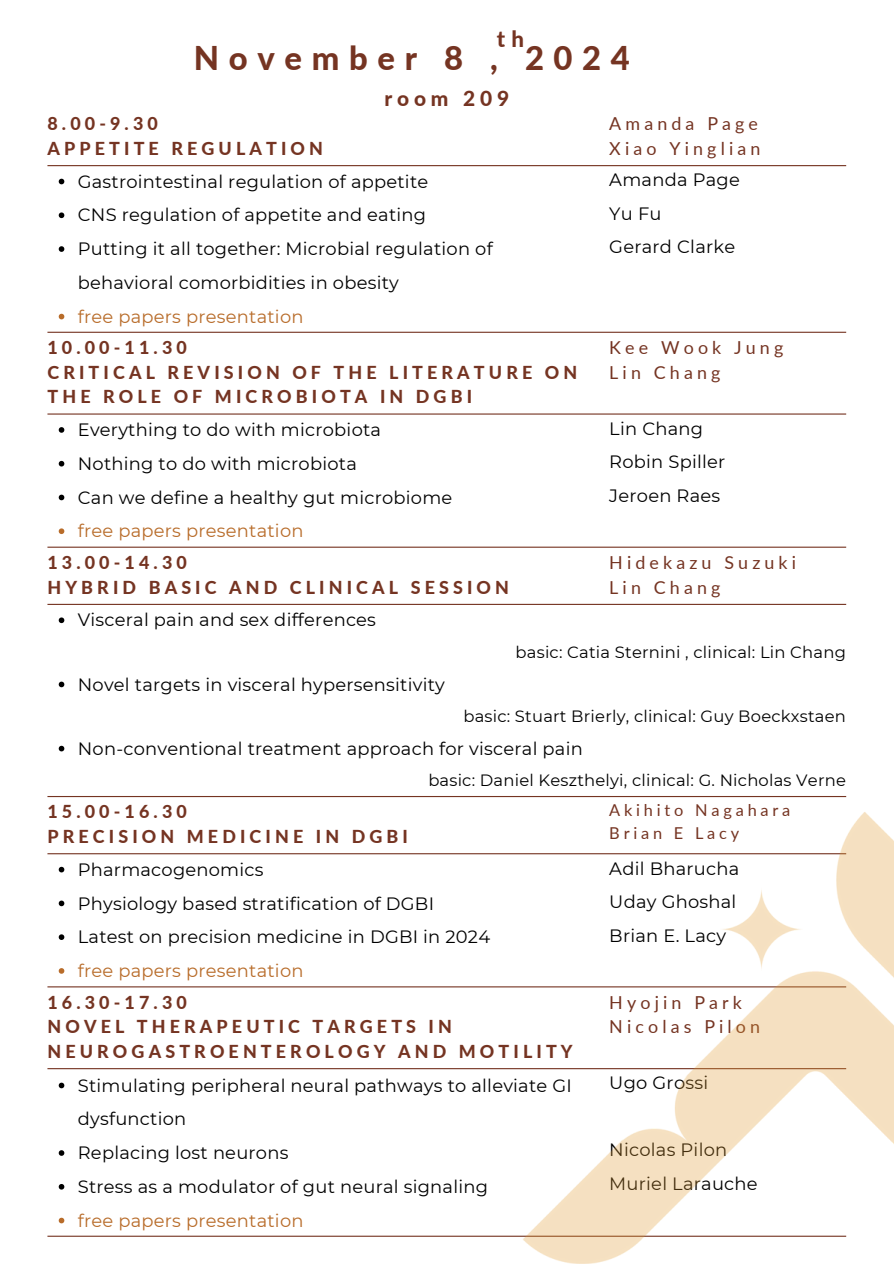
<style>
.page{position:relative;width:894px;height:1264px;background:#fff}
.page>*{position:absolute;margin:0;border:0;box-sizing:border-box;transform-origin:0 0}
.t1{font:800 32.7px "Lato";letter-spacing:.295em;color:#753422}
.t2{font:800 22.2px "Lato";color:#753422}
.t3{font:800 20.85px "Lato";letter-spacing:.23em;color:#753422}
.t4{font:17.85px/33.8px "Montserrat";letter-spacing:.015em;color:#000}
.t5{font:800 17.85px/24.6px "Lato";letter-spacing:.23em;color:#753422}
.t6{font:17.85px "Montserrat";letter-spacing:.015em;color:#b86c2a}
.t7{font:17.85px "Lato";letter-spacing:.23em;color:#753422}
.t8{font:16.35px "Montserrat";letter-spacing:.015em;color:#000}
.t9{font:16.35px "Lato";letter-spacing:.23em;color:#753422}
</style>
<div class="page">
<hr style="left:47px;top:332px;width:798px;height:1px;background:#753422">
<hr style="left:47px;top:165px;width:798px;height:1px;background:#753422">
<svg style="left:59px;top:179px;width:5px;height:5px"></svg>
<svg style="left:59px;top:212px;width:5px;height:6px"></svg>
<svg style="left:59px;top:246px;width:5px;height:6px"></svg>
<svg style="left:59px;top:314px;width:5px;height:5px"></svg>
<hr style="left:47px;top:546px;width:798px;height:1px;background:#753422">
<hr style="left:47px;top:413px;width:798px;height:1px;background:#753422">
<svg style="left:59px;top:427px;width:5px;height:6px"></svg>
<svg style="left:59px;top:461px;width:5px;height:5px"></svg>
<svg style="left:59px;top:494px;width:5px;height:6px"></svg>
<svg style="left:59px;top:528px;width:5px;height:6px"></svg>
<hr style="left:47px;top:796px;width:798px;height:1px;background:#753422">
<hr style="left:47px;top:604px;width:798px;height:1px;background:#753422">
<svg style="left:59px;top:617px;width:5px;height:6px"></svg>
<svg style="left:59px;top:681px;width:5px;height:6px"></svg>
<svg style="left:59px;top:745px;width:5px;height:6px"></svg>
<hr style="left:47px;top:986px;width:798px;height:1px;background:#753422">
<hr style="left:47px;top:853px;width:798px;height:1px;background:#753422">
<svg style="left:59px;top:866px;width:5px;height:6px"></svg>
<svg style="left:59px;top:900px;width:5px;height:6px"></svg>
<svg style="left:59px;top:934px;width:5px;height:6px"></svg>
<svg style="left:59px;top:968px;width:5px;height:5px"></svg>
<hr style="left:47px;top:1068px;width:798px;height:1px;background:#753422">
<svg style="left:59px;top:1082px;width:5px;height:6px"></svg>
<svg style="left:59px;top:1150px;width:5px;height:5px"></svg>
<svg style="left:59px;top:1184px;width:5px;height:5px"></svg>
<svg style="left:59px;top:1217px;width:5px;height:6px"></svg>
<hr style="left:47px;top:1235px;width:798px;height:1px;background:#753422">
<img style="left:484px;top:796px;width:409px;height:467px">
<p class="t2" style="left:496px;top:25px;width:29px">t h</p>
<p class="t1" style="left:194px;top:38px;width:437px">November 8 , 2024</p>
<h3 class="t5" style="left:47px;top:111px;width:277px">8.00-9.30<br>APPETITE REGULATION</h3>
<h2 class="t3" style="left:384px;top:86px;width:126px">room 209</h2>
<p class="t4" style="left:78px;top:164px;width:352px">Gastrointestinal regulation of appetite</p>
<p class="t4" style="left:78px;top:198px;width:350px">CNS regulation of appetite and eating</p>
<p class="t4" style="left:78px;top:232px;width:416px">Putting it all together: Microbial regulation of behavioral comorbidities in obesity</p>
<p class="t6" style="left:78px;top:305px;width:227px">free papers presentation</p>
<h3 class="t5" style="left:47px;top:335px;width:531px">10.00-11.30<br>CRITICAL REVISION OF THE LITERATURE ON<br>THE ROLE OF MICROBIOTA IN DGBI</h3>
<p class="t4" style="left:78px;top:413px;width:305px">Everything to do with microbiota</p>
<p class="t4" style="left:78px;top:446px;width:280px">Nothing to do with microbiota</p>
<p class="t4" style="left:78px;top:480px;width:376px">Can we define a healthy gut microbiome</p>
<p class="t6" style="left:78px;top:520px;width:227px">free papers presentation</p>
<h3 class="t5" style="left:47px;top:550px;width:463px">13.00-14.30<br>HYBRID BASIC AND CLINICAL SESSION</h3>
<p class="t4" style="left:78px;top:603px;width:299px">Visceral pain and sex differences</p>
<h1 class="t7" style="left:609px;top:113px;width:150px">Amanda Page</h1>
<h2 class="t7" style="left:609px;top:137px;width:152px">Xiao Yinglian</h2>
<p class="t4" style="left:609px;top:163px;width:132px">Amanda Page</p>
<p class="t4" style="left:609px;top:197px;width:54px">Yu Fu</p>
<p class="t4" style="left:609px;top:230px;width:127px">Gerard Clarke</p>
<p class="t7" style="left:609px;top:336px;width:175px">Kee Wook Jung</p>
<p class="t7" style="left:609px;top:361px;width:113px">Lin Chang</p>
<p class="t4" style="left:609px;top:411px;width:95px">Lin Chang</p>
<p class="t4" style="left:609px;top:445px;width:118px">Robin Spiller</p>
<p class="t4" style="left:609px;top:478px;width:112px">Jeroen Raes</p>
<p class="t7" style="left:609px;top:551px;width:188px">Hidekazu Suzuki</p>
<p class="t7" style="left:609px;top:576px;width:113px">Lin Chang</p>
<p class="t4" style="left:78px;top:667px;width:368px">Novel targets in visceral hypersensitivity</p>
<p class="t8" style="left:515px;top:642px;width:332px">basic: Catia Sternini , clinical: Lin Chang</p>
<p class="t8" style="left:463px;top:706px;width:384px">basic: Stuart Brierly, clinical: Guy Boeckxstaen</p>
<p class="t4" style="left:78px;top:731px;width:506px">Non-conventional treatment approach for visceral pain</p>
<p class="t8" style="left:428px;top:770px;width:419px">basic: Daniel Keszthelyi, clinical: G. Nicholas Verne</p>
<p class="t9" style="left:609px;top:800px;width:182px">Akihito Nagahara</p>
<p class="t9" style="left:609px;top:822px;width:131px">Brian E Lacy</p>
<p class="t5" style="left:47px;top:799px;width:362px">15.00-16.30<br>PRECISION MEDICINE IN DGBI</p>
<p class="t4" style="left:78px;top:852px;width:187px">Pharmacogenomics</p>
<p class="t4" style="left:78px;top:886px;width:357px">Physiology based stratification of DGBI</p>
<p class="t4" style="left:78px;top:920px;width:413px">Latest on precision medicine in DGBI in 2024</p>
<p class="t6" style="left:78px;top:959px;width:227px">free papers presentation</p>
<p class="t5" style="left:47px;top:989px;width:526px">16.30-17.30<br>NOVEL THERAPEUTIC TARGETS IN<br>NEUROGASTROENTEROLOGY AND MOTILITY</p>
<p class="t4" style="left:78px;top:1068px;width:495px">Stimulating peripheral neural pathways to alleviate GI dysfunction</p>
<p class="t4" style="left:78px;top:1135px;width:212px">Replacing lost neurons</p>
<p class="t4" style="left:78px;top:1169px;width:411px">Stress as a modulator of gut neural signaling</p>
<p class="t6" style="left:78px;top:1209px;width:227px">free papers presentation</p>
<h3 class="t4" style="left:609px;top:851px;width:131px">Adil Bharucha</h3>
<p class="t4" style="left:609px;top:884px;width:128px">Uday Ghoshal</p>
<p class="t4" style="left:609px;top:918px;width:118px">Brian E. Lacy</p>
<p class="t7" style="left:609px;top:991px;width:134px">Hyojin Park</p>
<p class="t7" style="left:609px;top:1015px;width:152px">Nicolas Pilon</p>
<h3 class="t4" style="left:609px;top:1066px;width:100px">Ugo Grossi</h3>
<p class="t4" style="left:609px;top:1133px;width:119px">Nicolas Pilon</p>
<p class="t4" style="left:609px;top:1166px;width:150px">Muriel Larauche</p>
</div>
